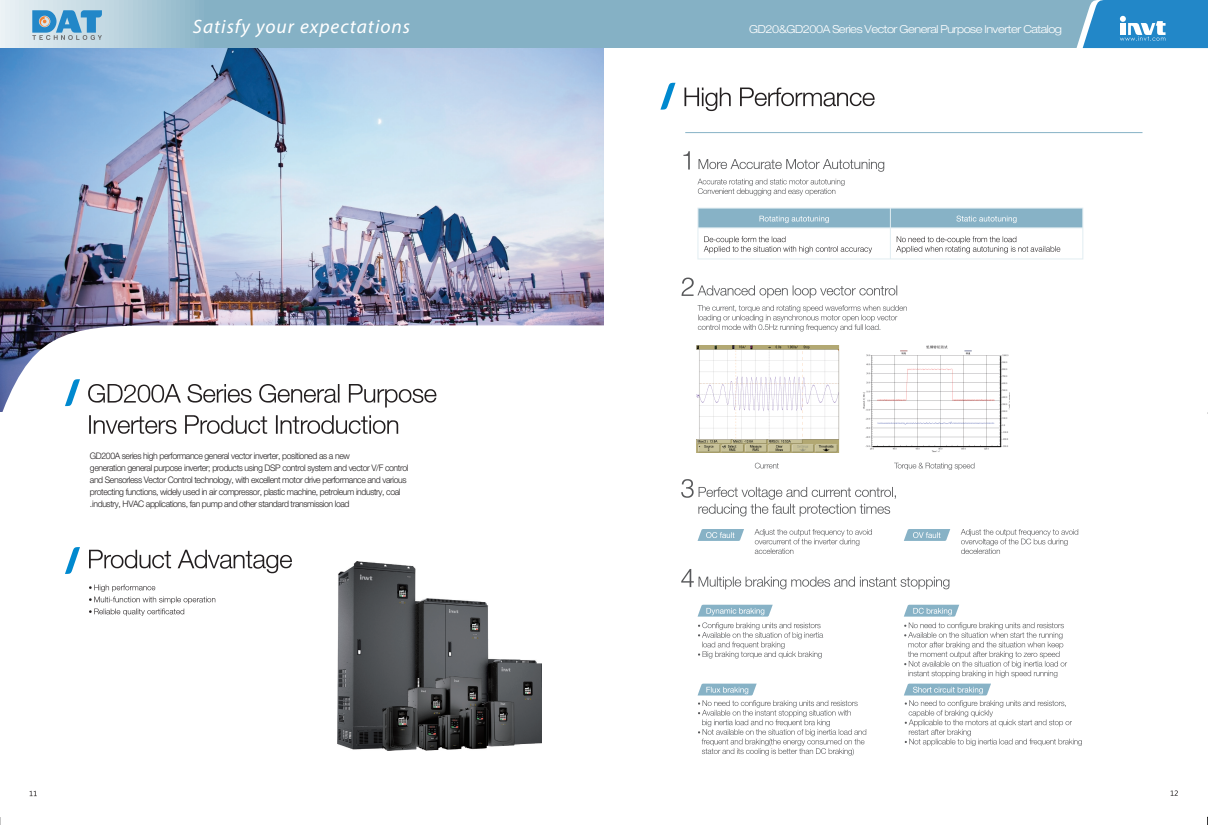
<style>
.page{position:relative;width:1208px;height:825px;background:#fff}
.page>*{position:absolute;margin:0;border:0;box-sizing:border-box;transform-origin:0 0}
.t1{font:italic 19.5px "Myriad Hebrew";letter-spacing:.05em;color:#fff}
.t2{font:300 expanded 11px "Helvetica Neue LT Std";letter-spacing:-.045em;color:#fff;scale:.96 1}
.t3{font:300 9px/12px "Helvetica Neue LT Std";letter-spacing:-.045em;color:#231f20;scale:.96 1}
</style>
<div class="page">
<img style="left:0;top:48px;width:604px;height:277px">
<svg style="left:0;top:325px;width:603px;height:472px"></svg>
<svg style="left:30px;top:791px;width:7px;height:5px"></svg>
<svg style="left:88px;top:384px;width:348px;height:23px"></svg>
<svg style="left:89px;top:415px;width:309px;height:19px"></svg>
<svg style="left:65px;top:379px;width:15px;height:27px"></svg>
<svg style="left:89px;top:550px;width:203px;height:23px"></svg>
<svg style="left:89px;top:585px;width:126px;height:31px"></svg>
<svg style="left:65px;top:547px;width:15px;height:27px"></svg>
<img style="left:337px;top:562px;width:204px;height:188px">
<svg style="left:1170px;top:790px;width:7px;height:6px"></svg>
<svg style="left:684px;top:88px;width:190px;height:23px"></svg>
<svg style="left:698px;top:159px;width:186px;height:13px"></svg>
<svg style="left:683px;top:151px;width:7px;height:19px"></svg>
<svg style="left:681px;top:278px;width:216px;height:20px"></svg>
<svg style="left:681px;top:479px;width:215px;height:37px"></svg>
<svg style="left:681px;top:569px;width:268px;height:20px"></svg>
<svg style="left:660px;top:83px;width:15px;height:27px"></svg>
<hr style="left:685px;top:132px;width:457px;height:1px;background:#87b2c6">
<svg style="left:697px;top:529px;width:47px;height:12px"></svg>
<svg style="left:904px;top:529px;width:46px;height:12px"></svg>
<svg style="left:697px;top:179px;width:147px;height:16px"></svg>
<svg style="left:697px;top:305px;width:210px;height:26px"></svg>
<svg style="left:754px;top:529px;width:118px;height:25px"></svg>
<svg style="left:697px;top:605px;width:126px;height:53px"></svg>
<svg style="left:697px;top:684px;width:169px;height:71px"></svg>
<svg style="left:904px;top:605px;width:163px;height:73px"></svg>
<svg style="left:904px;top:684px;width:177px;height:62px"></svg>
<svg style="left:960px;top:529px;width:118px;height:25px"></svg>
<svg style="left:697px;top:208px;width:386px;height:51px"></svg>
<svg style="left:755px;top:463px;width:23px;height:5px"></svg>
<svg style="left:894px;top:463px;width:80px;height:7px"></svg>
<img style="left:697px;top:346px;width:313px;height:106px">
<div style="left:83px;top:447px;width:316px;height:67px;background:#fff"></div>
<div style="left:0;top:0;width:1206px;height:48px;background:#85b1c5"></div>
<svg style="left:1076px;top:0;width:132px;height:48px;background:#4197ce"></svg>
<svg style="left:0;top:0;width:181px;height:47px;background:#aeccdc"></svg>
<h1 class="t1" style="left:193px;top:15px;width:219px">Satisfy your expectations</h1>
<p class="t2" style="left:749px;top:22px;width:327px">GD20&amp;GD200A Series Vector General Purpose Inverter Catalog</p>
<p class="t3" style="left:90px;top:449px;width:333px">GD200A series high performance general vector inverter, positioned as a new<br>generation general purpose inverter; products using DSP control system and vector V/F control and Sensorless Vector Control technology, with excellent motor drive performance and various protecting functions, widely used in air compressor, plastic machine, petroleum industry, coal .industry, HVAC applications, fan pump and other standard transmission load</p>
</div>
